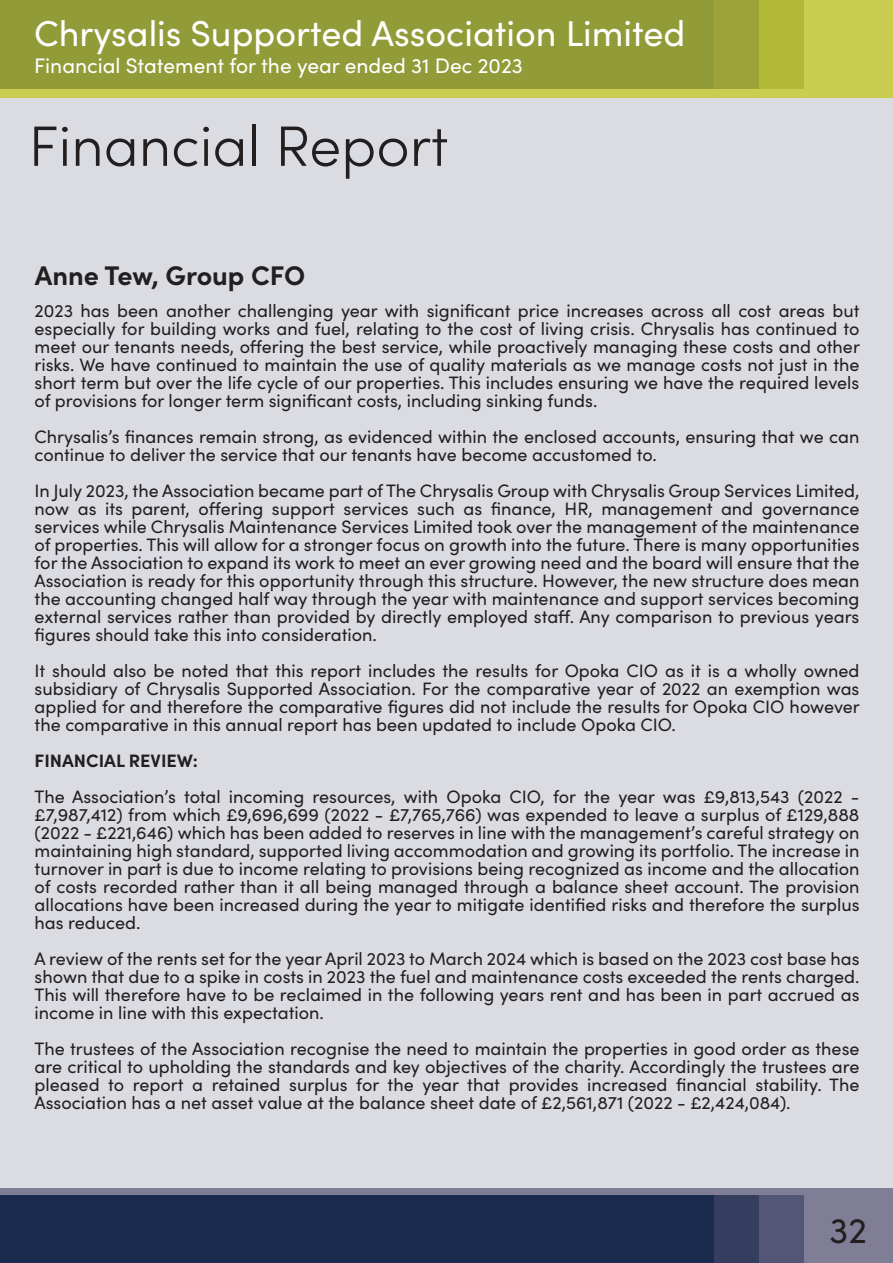
<style>
.page{position:relative;width:893px;height:1263px;background:#fff}
.page>*{position:absolute;margin:0;border:0;box-sizing:border-box;transform-origin:0 0}
.t1{font:300 57px "Sofia Pro";color:#231f20}
.t2{font:36px "Sofia Pro";color:#fff}
.t3{font:36px "Sofia Pro";color:#231f20}
.t4{font:700 27px "Sofia Pro";color:#231f20}
.t5{font:21px "Sofia Pro";color:#fff}
.t6{font:18px/18px "Sofia Pro";color:#231f20;text-align:justify}
.t7{font:700 18px "Sofia Pro";color:#231f20}
</style>
<div class="page">
<div style="left:0;top:98px;width:893px;height:1090px;background:#dbdce1"></div>
<div style="left:0;top:0;width:893px;height:89px;background:#919c39"></div>
<div style="left:804px;top:0;width:89px;height:89px;background:#c9ce51"></div>
<div style="left:759px;top:0;width:45px;height:89px;background:#b2b936"></div>
<div style="left:714px;top:0;width:45px;height:89px;background:#9da338"></div>
<div style="left:0;top:89px;width:893px;height:9px;background:#c9ce51"></div>
<div style="left:0;top:1195px;width:893px;height:68px;background:#1a2b4d"></div>
<div style="left:804px;top:1195px;width:89px;height:68px;background:#807e96"></div>
<div style="left:759px;top:1195px;width:45px;height:68px;background:#535775"></div>
<div style="left:714px;top:1195px;width:45px;height:68px;background:#363e60"></div>
<div style="left:0;top:1188px;width:893px;height:7px;background:#807e96"></div>
<h2 class="t2" style="left:34px;top:7px;width:653px">Chrysalis Supported Association Limited</h2>
<p class="t5" style="left:34px;top:50px;width:490px">Financial Statement for the year ended 31 Dec 2023</p>
<h1 class="t1" style="left:29px;top:105px;width:421px">Financial Report</h1>
<h3 class="t4" style="left:35px;top:254px;width:272px">Anne Tew, Group CFO</h3>
<p class="t6" style="left:35px;top:301px;width:827px">2023 has been another challenging year with significant price increases across all cost areas but especially for building works and fuel, relating to the cost of living crisis. Chrysalis has continued to meet our tenants needs, offering the best service, while proactively managing these costs and other risks. We have continued to maintain the use of quality materials as we manage costs not just in the short term but over the life cycle of our properties. This includes ensuring we have the required levels of provisions for longer term significant costs, including sinking funds.</p>
<p class="t6" style="left:35px;top:427px;width:826px">Chrysalis’s finances remain strong, as evidenced within the enclosed accounts, ensuring that we can continue to deliver the service that our tenants have become accustomed to.</p>
<p class="t6" style="left:35px;top:481px;width:826px">In July 2023, the Association became part of The Chrysalis Group with Chrysalis Group Services Limited, now as its parent, offering support services such as finance, HR, management and governance services while Chrysalis Maintenance Services Limited took over the management of the maintenance of properties. This will allow for a stronger focus on growth into the future. There is many opportunities for the Association to expand its work to meet an ever growing need and the board will ensure that the Association is ready for this opportunity through this structure. However, the new structure does mean the accounting changed half way through the year with maintenance and support services becoming external services rather than provided by directly employed staff. Any comparison to previous years figures should take this into consideration.</p>
<p class="t6" style="left:35px;top:661px;width:827px">It should also be noted that this report includes the results for Opoka CIO as it is a wholly owned subsidiary of Chrysalis Supported Association. For the comparative year of 2022 an exemption was applied for and therefore the comparative figures did not include the results for Opoka CIO however the comparative in this annual report has been updated to include Opoka CIO.</p>
<p class="t7" style="left:35px;top:747px;width:165px">FINANCIAL REVIEW:</p>
<p class="t6" style="left:35px;top:787px;width:826px">The Association’s total incoming resources, with Opoka CIO, for the year was £9,813,543 (2022 - £7,987,412) from which £9,696,699 (2022 - £7,765,766) was expended to leave a surplus of £129,888 (2022 - £221,646) which has been added to reserves in line with the management’s careful strategy on maintaining high standard, supported living accommodation and growing its portfolio. The increase in turnover in part is due to income relating to provisions being recognized as income and the allocation of costs recorded rather than it all being managed through a balance sheet account. The provision allocations have been increased during the year to mitigate identified risks and therefore the surplus has reduced.</p>
<p class="t6" style="left:35px;top:949px;width:826px">A review of the rents set for the year April 2023 to March 2024 which is based on the 2023 cost base has shown that due to a spike in costs in 2023 the fuel and maintenance costs exceeded the rents charged.<br>This will therefore have to be reclaimed in the following years rent and has been in part accrued as income in line with this expectation.</p>
<p class="t6" style="left:35px;top:1039px;width:826px">The trustees of the Association recognise the need to maintain the properties in good order as these are critical to upholding the standards and key objectives of the charity. Accordingly the trustees are pleased to report a retained surplus for the year that provides increased financial stability. The Association has a net asset value at the balance sheet date of £2,561,871 (2022 - £2,424,084).</p>
<h2 class="t3" style="left:830px;top:1204px;width:39px">32</h2>
</div>
